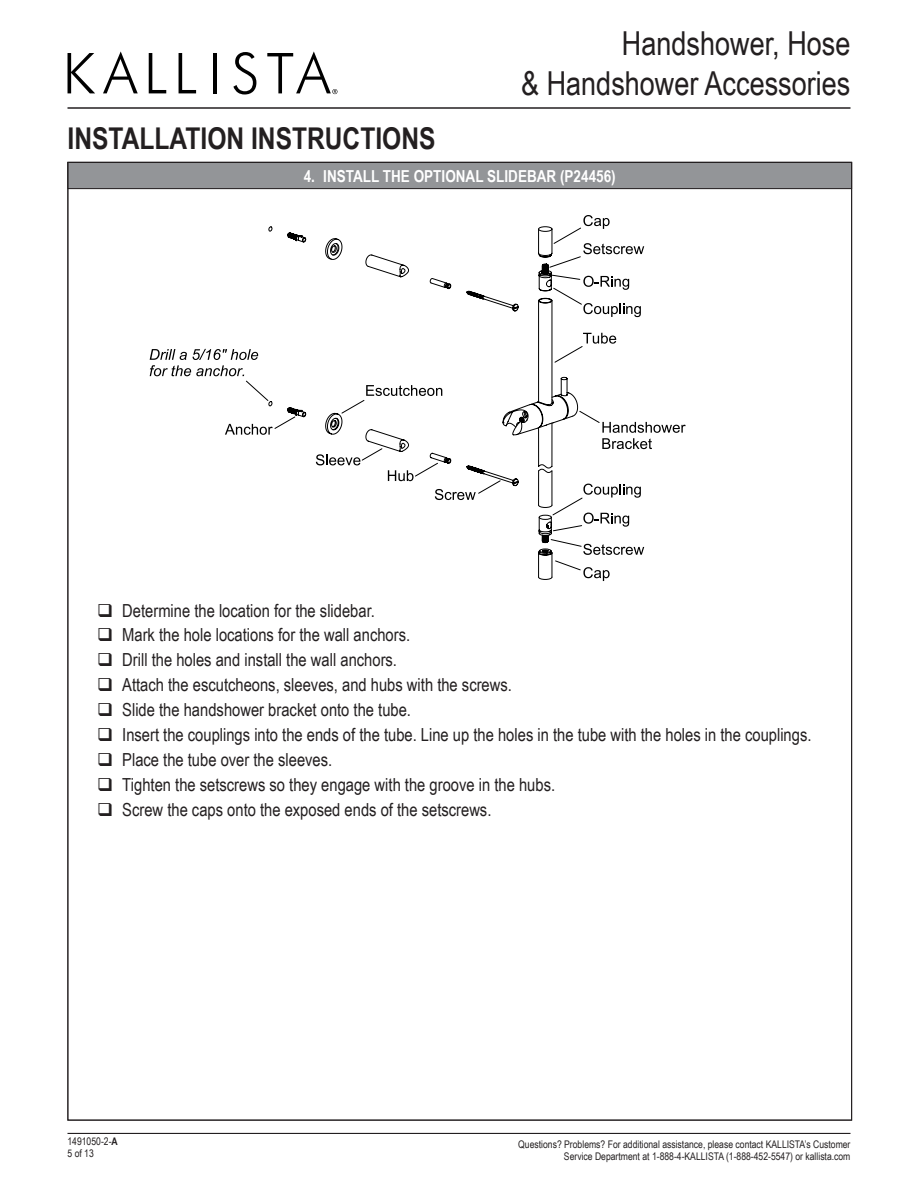
<style>
.page{position:relative;width:918px;height:1188px;background:#fff}
.page>*{position:absolute;margin:0;border:0;box-sizing:border-box;transform-origin:0 0}
.t1{font:33px/39.6px "Arial Narrow";color:#231f20;text-align:right}
.t2{font:700 30px "Arial Narrow";color:#231f20}
.t3{font:18px "Arial Narrow";color:#231f20}
.t4{font:700 16.5px "Arial Narrow";color:#fff}
.t5{font:10.5px/12.6px "Arial Narrow";color:#231f20;text-align:right}
.s1{font-weight:700}
</style>
<div class="page">
<svg style="left:68px;top:53px;width:27px;height:40px"></svg>
<svg style="left:103px;top:51px;width:35px;height:42px"></svg>
<svg style="left:149px;top:53px;width:17px;height:40px"></svg>
<svg style="left:179px;top:53px;width:17px;height:40px"></svg>
<hr style="left:213px;top:53px;width:4px;height:40px;background:#000">
<svg style="left:233px;top:52px;width:23px;height:42px"></svg>
<svg style="left:267px;top:51px;width:70px;height:43px"></svg>
<hr style="left:68px;top:107px;width:782px;height:2px;background:#231f20">
<hr style="left:68px;top:1133px;width:782px;height:1px;background:#231f20">
<div style="left:68px;top:162px;width:784px;height:27px;background:#939598"></div>
<div style="left:68px;top:162px;width:784px;height:27px;border:1px solid #231f20"></div>
<svg style="left:268px;top:226px;width:270px;height:271px"></svg>
<svg style="left:435px;top:489px;width:41px;height:11px"></svg>
<svg style="left:388px;top:470px;width:26px;height:11px"></svg>
<svg style="left:316px;top:454px;width:44px;height:11px"></svg>
<svg style="left:366px;top:385px;width:76px;height:11px"></svg>
<svg style="left:225px;top:424px;width:48px;height:11px"></svg>
<svg style="left:538px;top:215px;width:148px;height:366px"></svg>
<svg style="left:150px;top:349px;width:108px;height:27px"></svg>
<h2 class="t2" style="left:68px;top:115px;width:370px">INSTALLATION INSTRUCTIONS</h2>
<h1 class="t1" style="left:521px;top:22px;width:331px">Handshower, Hose<br>&amp; Handshower Accessories</h1>
<p class="t4" style="left:304px;top:164px;width:314px">4. INSTALL THE OPTIONAL SLIDEBAR (P24456)</p>
<p class="t3" style="left:122px;top:597px;width:254px">Determine the location for the slidebar.</p>
<p class="t3" style="left:122px;top:622px;width:289px">Mark the hole locations for the wall anchors.</p>
<p class="t3" style="left:122px;top:647px;width:276px">Drill the holes and install the wall anchors.</p>
<p class="t3" style="left:122px;top:672px;width:391px">Attach the escutcheons, sleeves, and hubs with the screws.</p>
<p class="t3" style="left:122px;top:697px;width:290px">Slide the handshower bracket onto the tube.</p>
<p class="t3" style="left:122px;top:722px;width:691px">Insert the couplings into the ends of the tube. Line up the holes in the tube with the holes in the couplings.</p>
<p class="t3" style="left:122px;top:747px;width:212px">Place the tube over the sleeves.</p>
<p class="t3" style="left:122px;top:772px;width:434px">Tighten the setscrews so they engage with the groove in the hubs.</p>
<p class="t3" style="left:122px;top:797px;width:371px">Screw the caps onto the exposed ends of the setscrews.</p>
<p class="t5" style="left:68px;top:1134px;width:52px">1491050-2-<span class="s1">A</span></p>
<p class="t5" style="left:518px;top:1137px;width:334px">Questions? Problems? For additional assistance, please contact KALLISTA’s Customer<br>Service Department at 1-888-4-KALLISTA (1-888-452-5547) or kallista.com</p>
<p class="t5" style="left:68px;top:1147px;width:28px">5 of 13</p>
</div>
